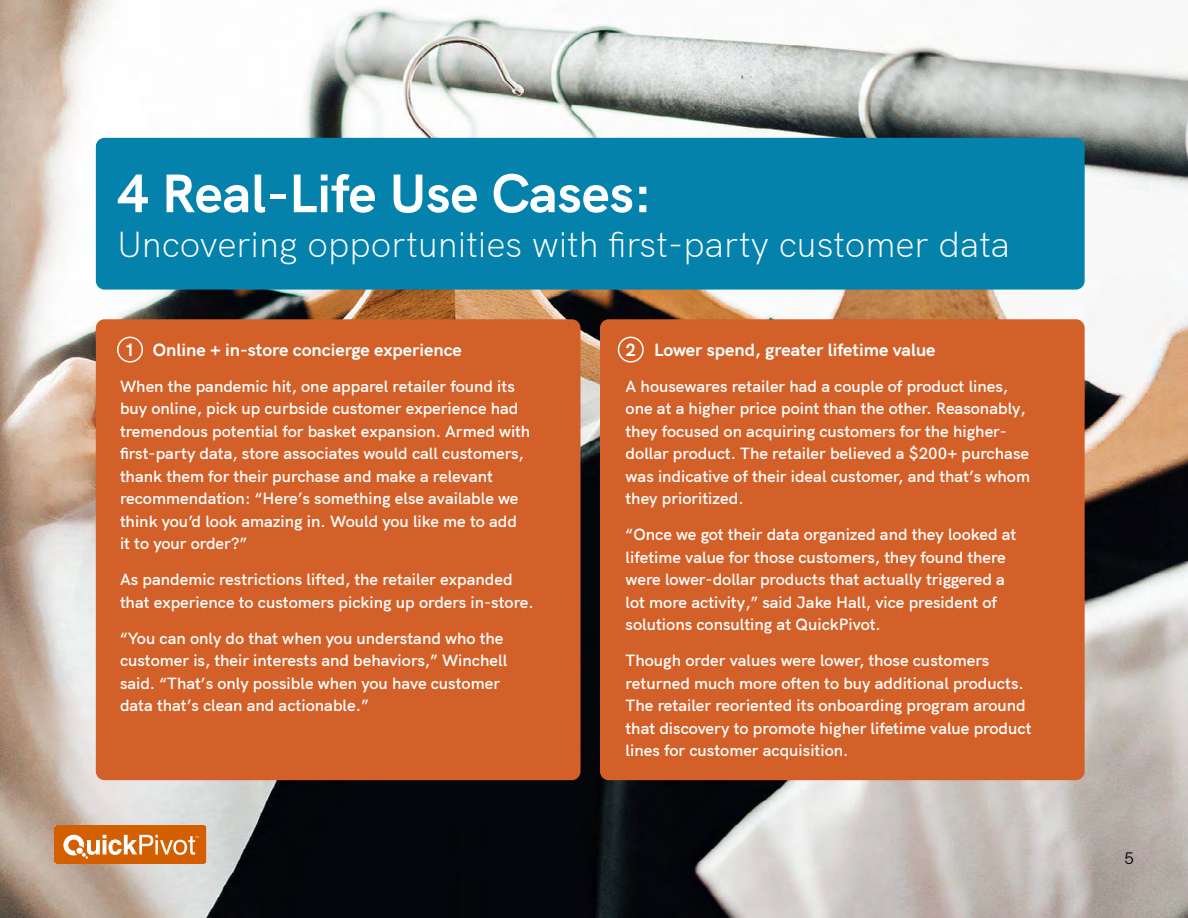
<style>
.page{position:relative;width:1188px;height:918px;background:#fff}
.page>*{position:absolute;margin:0;border:0;box-sizing:border-box;transform-origin:0 0}
.t1{font:700 54px "HK Grotesk";color:#fff}
.t2{font:300 36px "HK Grotesk";color:#fff}
.t3{font:700 18px "HK Grotesk";color:#fff}
.t4{font:600 16.5px/22.5px "HK Grotesk";color:#fff}
.t5{font:16.5px "HK Grotesk";color:#000}
</style>
<div class="page">
<img style="left:0;top:0;width:1188px;height:918px">
<div style="left:96px;top:138px;width:989px;height:152px;background:#0482ab;border-radius:9px"></div>
<div style="left:96px;top:319px;width:484px;height:461px;background:#d36028;border-radius:9px"></div>
<div style="left:600px;top:319px;width:485px;height:461px;background:#d36028;border-radius:9px"></div>
<div style="left:117px;top:337px;width:26px;height:26px;border:2px solid #fff;border-radius:50%"></div>
<div style="left:618px;top:337px;width:26px;height:26px;border:2px solid #fff;border-radius:50%"></div>
<svg style="left:54px;top:825px;width:153px;height:39px;background:#db7c2f"></svg>
<h1 class="t1" style="left:117px;top:151px;width:536px">4 Real-Life Use Cases:</h1>
<h2 class="t2" style="left:117px;top:217px;width:894px">Uncovering opportunities with first-party customer data</h2>
<p class="t3" style="left:124px;top:336px;width:339px">1 Online + in-store concierge experience</p>
<p class="t4" style="left:120px;top:373px;width:412px">When the pandemic hit, one apparel retailer found its buy online, pick up curbside customer experience had tremendous potential for basket expansion. Armed with first-party data, store associates would call customers, thank them for their purchase and make a relevant recommendation: “Here’s something else available we think you’d look amazing in. Would you like me to add it to your order?”</p>
<p class="t4" style="left:120px;top:567px;width:415px">As pandemic restrictions lifted, the retailer expanded that experience to customers picking up orders in-store.</p>
<p class="t4" style="left:120px;top:625px;width:389px">“You can only do that when you understand who the customer is, their interests and behaviors,” Winchell said. “That’s only possible when you have customer data that’s clean and actionable.”</p>
<p class="t3" style="left:626px;top:336px;width:312px">2 Lower spend, greater lifetime value</p>
<p class="t4" style="left:626px;top:373px;width:406px">A housewares retailer had a couple of product lines, one at a higher price point than the other. Reasonably, they focused on acquiring customers for the higher&shy;dollar product. The retailer believed a $200+ purchase was indicative of their ideal customer, and that’s whom they prioritized.</p>
<p class="t4" style="left:626px;top:522px;width:392px">“Once we got their data organized and they looked at lifetime value for those customers, they found there were lower-dollar products that actually triggered a lot more activity,” said Jake Hall, vice president of solutions consulting at QuickPivot.</p>
<p class="t4" style="left:626px;top:648px;width:407px">Though order values were lower, those customers returned much more often to buy additional products.<br>The retailer reoriented its onboarding program around that discovery to promote higher lifetime value product lines for customer acquisition.</p>
<p class="t5" style="left:1125px;top:845px;width:11px">5</p>
</div>
